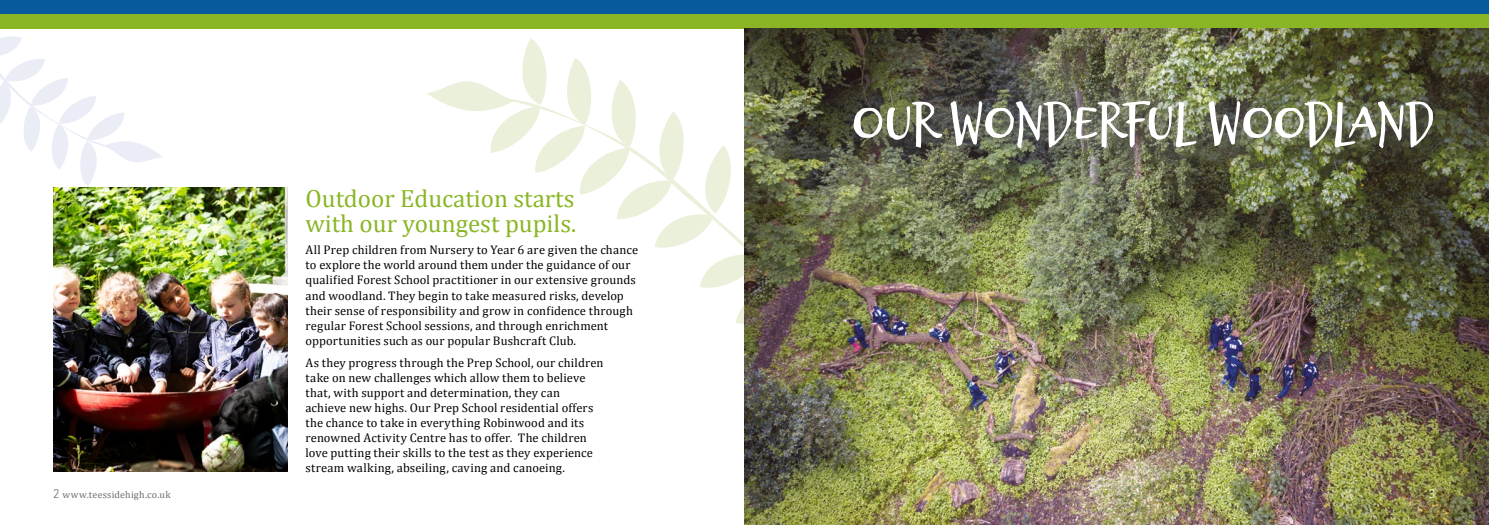
<style>
.page{position:relative;width:1489px;height:525px;background:#fff}
.page>*{position:absolute;margin:0;border:0;box-sizing:border-box;transform-origin:0 0}
.Body{font:70.25px "Brizel";letter-spacing:-.04em;color:#fff}
.StandFirst{font:25px/25px "Cambria";color:#8ab625}
.Body-2{font:12.5px/15px "Cambria";letter-spacing:.01em;color:#000}
.t1{font:300 12.5px "URWDIN";color:#fff}
.t2{font:10px "Cambria";letter-spacing:.02em;color:#6a6d71}
.s1{font-family:"URWDIN";font-weight:300;font-size:12.5px}
</style>
<div class="page">
<div style="left:0;top:0;width:1488px;height:14px;background:#075b9c"></div>
<div style="left:0;top:14px;width:1488px;height:14px;background:#8ab625"></div>
<svg style="left:0;top:28px;width:163px;height:158px"></svg>
<img style="left:53px;top:188px;width:235px;height:283px">
<svg style="left:427px;top:38px;width:317px;height:286px"></svg>
<img style="left:744px;top:28px;width:744px;height:496px">
<img style="left:818px;top:66px;width:649px;height:115px">
<p class="t2" style="left:53px;top:488px;width:119px"><span class="s1">2</span> www.teessidehigh.co.uk</p>
<p class="StandFirst" style="left:305px;top:186px;width:272px">Outdoor Education starts with our youngest pupils.</p>
<p class="Body-2" style="left:305px;top:242px;width:334px">All Prep children from Nursery to Year 6 are given the chance to explore the world around them under the guidance of our qualified Forest School practitioner in our extensive grounds and woodland. They begin to take measured risks, develop their sense of responsibility and grow in confidence through regular Forest School sessions, and through enrichment opportunities such as our popular Bushcraft Club.</p>
<p class="Body-2" style="left:305px;top:355px;width:299px">As they progress through the Prep School, our children take on new challenges which allow them to believe that, with support and determination, they can achieve new highs. Our Prep School residential offers the chance to take in everything Robinwood and its renowned Activity Centre has to offer. The children love putting their skills to the test as they experience stream walking, abseiling, caving and canoeing.</p>
<p class="Body" style="left:850px;top:96px;width:586px">Our wonderful woodland</p>
<p class="t1" style="left:1428px;top:485px;width:8px">3</p>
</div>
